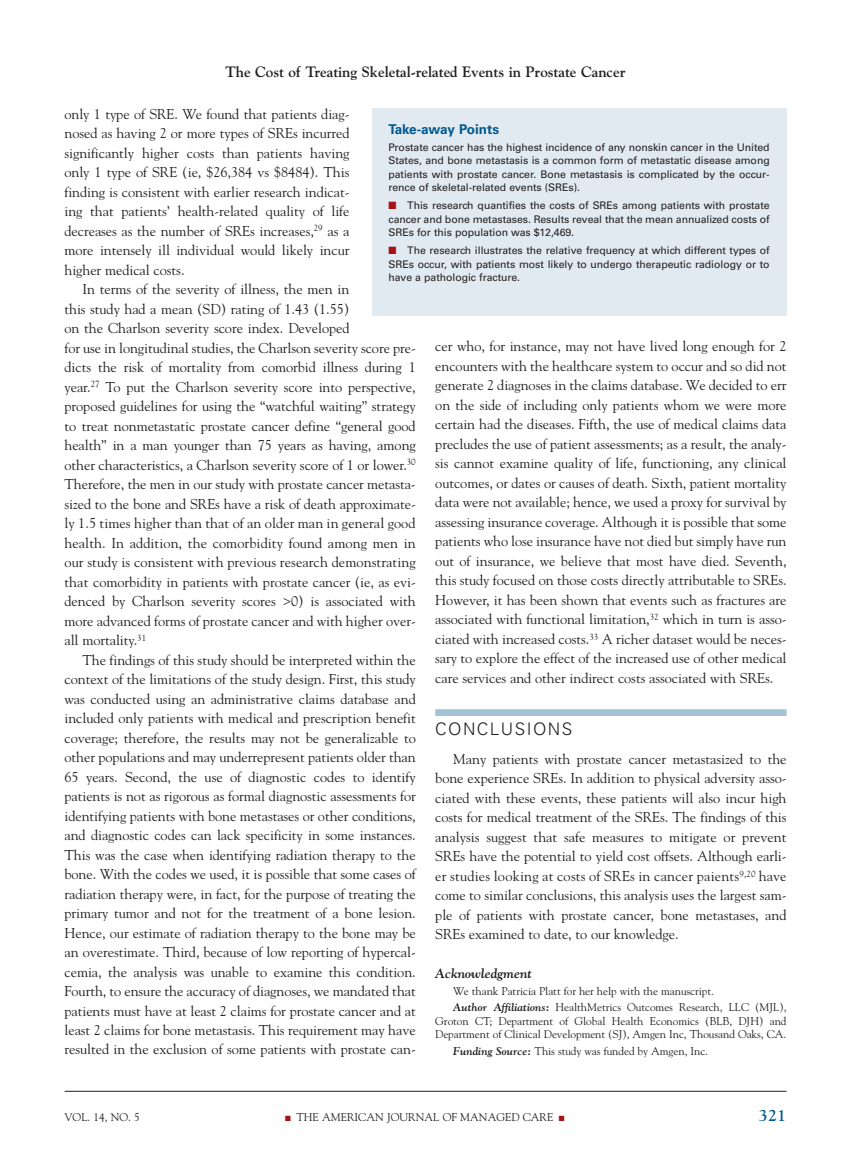
<style>
.page{position:relative;width:851px;height:1161px;background:#fff}
.page>*{position:absolute;margin:0;border:0;box-sizing:border-box;transform-origin:0 0}
.t1{font:300 17.25px "Univers";letter-spacing:.085em;color:#231f20}
.t2{font:700 16.5px "Goudy";color:#00588f}
.t3{font:700 15px "Goudy";letter-spacing:-.005em;color:#231f20}
.t4{font:14.25px/19.5px "Goudy";letter-spacing:-.005em;color:#231f20;text-align:justify}
.t5{font:700 13.5px "Univers";letter-spacing:-.02em;color:#00588f}
.t6{font:italic 700 13.5px "Goudy";color:#231f20}
.t7{font:11.25px/16.5px "Goudy";letter-spacing:-.005em;color:#231f20}
.t8{font:10.5px/13.5px "Univers";letter-spacing:-.005em;color:#231f20;text-align:justify}
.s1{color:#a61216}
.s2{font-weight:700;font-style:italic}
</style>
<div class="page">
<div style="left:435px;top:709px;width:351px;height:7px;background:#a1c3d3"></div>
<hr style="left:65px;top:1091px;width:721px;height:1px;background:#231f20">
<div style="left:372px;top:108px;width:414px;height:207px;background:#e0eaf0"></div>
<p class="t3" style="left:225px;top:63px;width:402px">The Cost of Treating Skeletal-related Events in Prostate Cancer</p>
<p class="t4" style="left:64px;top:104px;width:286px">only 1 type of SRE. We found that patients diag&shy;nosed as having 2 or more types of SREs incurred significantly higher costs than patients having only 1 type of SRE (ie, $26,384 vs $8484). This finding is consistent with earlier research indicat&shy;ing that patients’ health-related quality of life decreases as the number of SREs increases,<sup>29</sup> as a more intensely ill individual would likely incur higher medical costs.</p>
<p class="t4" style="left:64px;top:279px;width:353px;text-align:left;text-indent:18px">In terms of the severity of illness, the men in<br>this study had a mean (SD) rating of 1.43 (1.55)<br>on the Charlson severity score index. Developed<br>for use in longitudinal studies, the Charlson severity score pre&shy;dicts the risk of mortality from comorbid illness during 1 year.<sup>27</sup> To put the Charlson severity score into perspective, proposed guidelines for using the “watchful waiting” strategy to treat nonmetastatic prostate cancer define “general good health” in a man younger than 75 years as having, among other characteristics, a Charlson severity score of 1 or lower.<sup>30<br></sup>Therefore, the men in our study with prostate cancer metasta&shy;sized to the bone and SREs have a risk of death approximate&shy;ly 1.5 times higher than that of an older man in general good health. In addition, the comorbidity found among men in our study is consistent with previous research demonstrating that comorbidity in patients with prostate cancer (ie, as evi&shy;denced by Charlson severity scores &gt;0) is associated with more advanced forms of prostate cancer and with higher over&shy;all mortality.<sup>31</sup></p>
<p class="t4" style="left:64px;top:650px;width:353px;text-indent:18px">The findings of this study should be interpreted within the context of the limitations of the study design. First, this study was conducted using an administrative claims database and included only patients with medical and prescription benefit coverage; therefore, the results may not be generalizable to other populations and may underrepresent patients older than 65 years. Second, the use of diagnostic codes to identify patients is not as rigorous as formal diagnostic assessments for identifying patients with bone metastases or other conditions, and diagnostic codes can lack specificity in some instances.<br>This was the case when identifying radiation therapy to the bone. With the codes we used, it is possible that some cases of radiation therapy were, in fact, for the purpose of treating the primary tumor and not for the treatment of a bone lesion.<br>Hence, our estimate of radiation therapy to the bone may be an overestimate. Third, because of low reporting of hypercal&shy;cemia, the analysis was unable to examine this condition.<br>Fourth, to ensure the accuracy of diagnoses, we mandated that patients must have at least 2 claims for prostate cancer and at least 2 claims for bone metastasis. This requirement may have resulted in the exclusion of some patients with prostate can-</p>
<p class="t5" style="left:388px;top:125px;width:112px">Take-away Points</p>
<p class="t8" style="left:388px;top:141px;width:383px">Prostate cancer has the highest incidence of any nonskin cancer in the United States, and bone metastasis is a common form of metastatic disease among patients with prostate cancer. Bone metastasis is complicated by the occur&shy;rence of skeletal-related events (SREs).</p>
<p class="t8" style="left:388px;top:200px;width:383px"><span class="s1">■</span> This research quantifies the costs of SREs among patients with prostate cancer and bone metastases. Results reveal that the mean annualized costs of SREs for this population was $12,469.</p>
<p class="t8" style="left:388px;top:245px;width:383px"><span class="s1">■</span> The research illustrates the relative frequency at which different types of SREs occur, with patients most likely to undergo therapeutic radiology or to have a pathologic fracture.</p>
<p class="t4" style="left:435px;top:337px;width:353px">cer who, for instance, may not have lived long enough for 2 encounters with the healthcare system to occur and so did not generate 2 diagnoses in the claims database. We decided to err on the side of including only patients whom we were more certain had the diseases. Fifth, the use of medical claims data precludes the use of patient assessments; as a result, the analy&shy;sis cannot examine quality of life, functioning, any clinical outcomes, or dates or causes of death. Sixth, patient mortality data were not available; hence, we used a proxy for survival by assessing insurance coverage. Although it is possible that some patients who lose insurance have not died but simply have run out of insurance, we believe that most have died. Seventh, this study focused on those costs directly attributable to SREs.<br>However, it has been shown that events such as fractures are associated with functional limitation,<sup>32</sup> which in turn is asso&shy;ciated with increased costs.<sup>33</sup> A richer dataset would be neces&shy;sary to explore the effect of the increased use of other medical care services and other indirect costs associated with SREs.</p>
<p class="t1" style="left:435px;top:723px;width:138px">CONCLUSIONS</p>
<p class="t4" style="left:435px;top:749px;width:353px;text-indent:18px">Many patients with prostate cancer metastasized to the bone experience SREs. In addition to physical adversity asso&shy;ciated with these events, these patients will also incur high costs for medical treatment of the SREs. The findings of this analysis suggest that safe measures to mitigate or prevent SREs have the potential to yield cost offsets. Although earli&shy;er studies looking at costs of SREs in cancer paients<sup>9,20</sup> have come to similar conclusions, this analysis uses the largest sam&shy;ple of patients with prostate cancer, bone metastases, and SREs examined to date, to our knowledge.</p>
<p class="t6" style="left:435px;top:966px;width:98px">Acknowledgment</p>
<p class="t7" style="left:453px;top:983px;width:335px">We thank Patricia Platt for her help with the manuscript.<br><span class="s2">Author Affiliations:</span> HealthMetrics Outcomes Research, LLC (MJL),</p>
<p class="t7" style="left:435px;top:1014px;width:353px;line-height:13.5px">Groton CT; Department of Global Health Economics (BLB, DJH) and<br>Department of Clinical Development (SJ), Amgen Inc, Thousand Oaks, CA.</p>
<p class="t7" style="left:453px;top:1043px;width:256px"><span class="s2">Funding Source:</span> This study was funded by Amgen, Inc.</p>
<p class="t7" style="left:65px;top:1108px;width:77px">VOL. 14, NO. 5</p>
<p class="t7" style="left:285px;top:1108px;width:281px"><span class="s1">■</span> THE AMERICAN JOURNAL OF MANAGED CARE <span class="s1">■</span></p>
<p class="t2" style="left:759px;top:1105px;width:29px">321</p>
</div>
